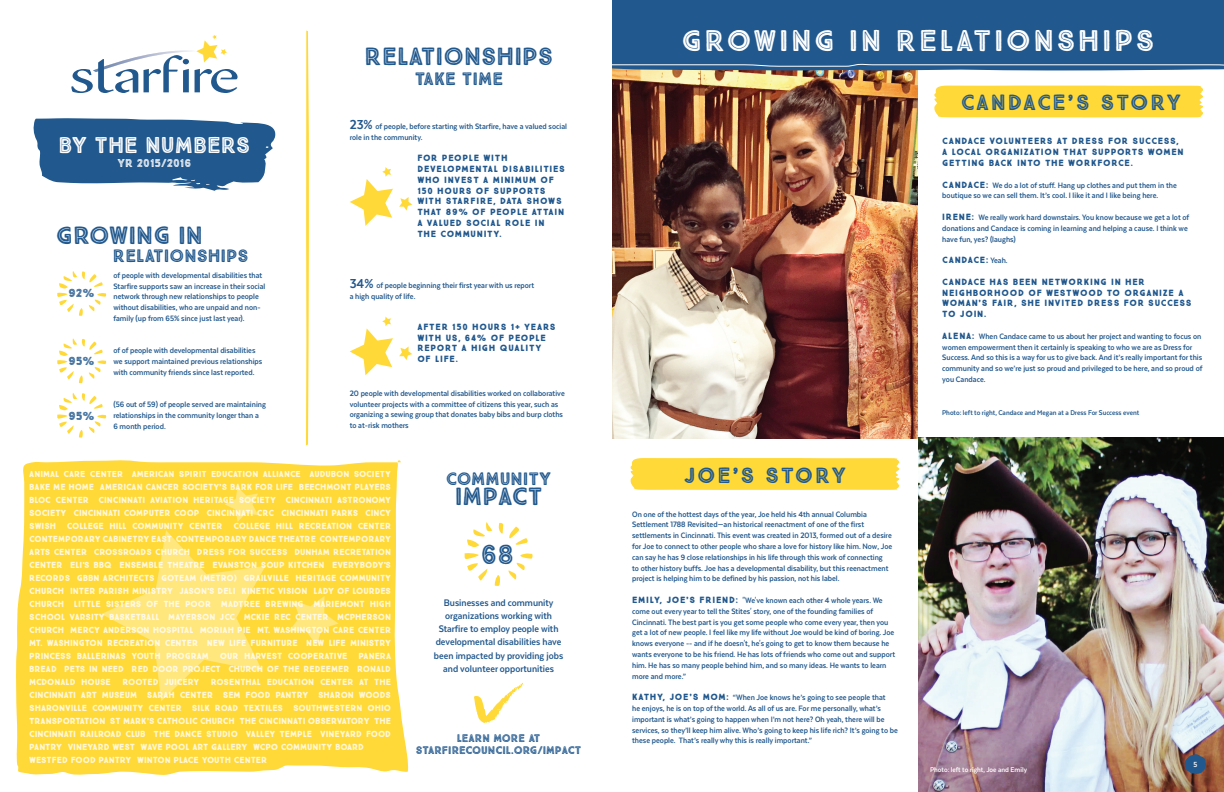
<style>
.page{position:relative;width:1224px;height:792px;background:#fff}
.page>*{position:absolute;margin:0;border:0;box-sizing:border-box;transform-origin:0 0}
.t1{font:900 30px "True North Inline";letter-spacing:.08em;color:#fff}
.t2{font:900 27.5px "True North Inline";color:#21588d}
.t3{font:900 25px "True North Inline";color:#21588d}
.t4{font:900 22.8px "True North Inline";color:#fff}
.t5{font:900 22px "True North Inline";letter-spacing:.08em;color:#21588d}
.t6{font:900 18px "True North Inline";color:#21588d}
.t7{font:900 11.7px "True North Inline";color:#21588d}
.t8{font:900 11.4px "True North Inline";color:#fff}
.t9{font:700 11px/13.2px "Texta Narrow";color:#21588d;text-align:center}
.t10{font:900 11px/12px "True North Inline";color:#21588d;text-align:center}
.t11{font:700 9px/10.8px "Texta Narrow";color:#21588d}
.t12{font:900 9px/10.8px "True North";letter-spacing:.08em;color:#21588d}
.t13{font:900 8.8px/13px "True North";color:#fff;text-align:justify}
.t14{font:700 8.5px "Texta Narrow";color:#fff}
.t15{font:700 8px "Texta Narrow";color:#21588d}
.t16{font:700 8px "Texta Narrow";color:#fff}
.s1{font-size:15px}
.s2{font-family:"True North";font-weight:900}
.s3{font-family:"Texta Narrow";font-weight:700}
</style>
<div class="page">
<svg style="left:630px;top:458px;width:269px;height:32px;background:#ffd93c"></svg>
<img style="left:612px;top:71px;width:306px;height:367px">
<div style="left:612px;top:0;width:612px;height:71px;background:#21588d"></div>
<img style="left:918px;top:438px;width:306px;height:354px">
<svg style="left:612px;top:63px;width:612px;height:7px;background:#44729d"></svg>
<div style="left:934px;top:86px;width:269px;height:31px;background:#ffd938"></div>
<svg style="left:71px;top:35px;width:167px;height:58px"></svg>
<svg style="left:33px;top:118px;width:243px;height:73px"></svg>
<div style="left:127px;top:162px;width:44px;height:18px;background:#21588d"></div>
<svg style="left:509px;top:527px;width:19px;height:18px"></svg>
<svg style="left:509px;top:553px;width:24px;height:27px"></svg>
<svg style="left:465px;top:522px;width:38px;height:64px"></svg>
<svg style="left:474px;top:683px;width:49px;height:40px"></svg>
<svg style="left:16px;top:460px;width:393px;height:315px;background:#ffdc47"></svg>
<svg style="left:101px;top:530px;width:165px;height:171px;background:#ffde55"></svg>
<svg style="left:289px;top:596px;width:50px;height:50px;background:#ffde54"></svg>
<svg style="left:225px;top:487px;width:33px;height:35px"></svg>
<svg style="left:57px;top:271px;width:49px;height:45px"></svg>
<svg style="left:57px;top:338px;width:49px;height:45px"></svg>
<svg style="left:57px;top:393px;width:49px;height:45px"></svg>
<svg style="left:306px;top:31px;width:3px;height:414px"></svg>
<svg style="left:1185px;top:754px;width:21px;height:20px"></svg>
<svg style="left:399px;top:197px;width:13px;height:14px"></svg>
<svg style="left:350px;top:167px;width:43px;height:59px"></svg>
<svg style="left:399px;top:346px;width:13px;height:14px"></svg>
<svg style="left:350px;top:317px;width:43px;height:58px"></svg>
<h3 class="t4" style="left:58px;top:131px;width:194px">BY THE NUMBERS</h3>
<p class="t8" style="left:118px;top:156px;width:75px">YR 2015/2016</p>
<h3 class="t3" style="left:56px;top:220px;width:149px">GROWING IN</h3>
<p class="t7" style="left:69px;top:286px;width:28px">92%</p>
<p class="t7" style="left:68px;top:354px;width:28px">95%</p>
<p class="t7" style="left:68px;top:408px;width:28px">95%</p>
<h3 class="t6" style="left:113px;top:245px;width:137px">RELATIONSHIPS</h3>
<p class="t11" style="left:113px;top:270px;width:153px">of people with developmental disabilities that Starfire supports saw an increase in their social network through new relationships to people without disabilities, who are unpaid and non&shy;family (up from 65% since just last year).</p>
<p class="t11" style="left:113px;top:345px;width:150px">of of people with developmental disabilities we support maintained previous relationships with community friends since last reported.</p>
<p class="t11" style="left:113px;top:399px;width:154px">(56 out of 59) of people served are maintaining relationships in the community longer than a<br>6 month period.</p>
<h3 class="t3" style="left:365px;top:41px;width:190px">RELATIONSHIPS</h3>
<h3 class="t6" style="left:415px;top:68px;width:90px">TAKE TIME</h3>
<p class="t11" style="left:350px;top:121px;width:219px"><span class="s1">23%</span> of people, before starting with Starfire, have a valued social role in the community.</p>
<p class="t12" style="left:417px;top:152px;width:149px">FOR PEOPLE WITH<br>DEVELOPMENTAL DISABILITIES<br>WHO INVEST A MINIMUM OF<br>150 HOURS OF SUPPORTS<br>WITH STARFIRE, DATA SHOWS<br>THAT 89% OF PEOPLE ATTAIN<br>A VALUED SOCIAL ROLE IN<br>THE COMMUNITY.</p>
<p class="t11" style="left:350px;top:280px;width:186px"><span class="s1">34%</span> of people beginning their first year with us report a high quality of life.</p>
<p class="t12" style="left:417px;top:321px;width:140px">AFTER 150 HOURS 1+ YEARS<br>WITH US, 64% OF PEOPLE<br>REPORT A HIGH QUALITY<br>OF LIFE.</p>
<p class="t11" style="left:350px;top:388px;width:217px">20 people with developmental disabilities worked on collaborative volunteer projects with a committee of citizens this year, such as organizing a sewing group that donates baby bibs and burp cloths to at-risk mothers</p>
<p class="t13" style="left:29px;top:468px;width:363px">ANIMAL CARE CENTER AMERICAN SPIRIT EDUCATION ALLIANCE AUDUBON SOCIETY BAKE ME HOME AMERICAN CANCER SOCIETY’S BARK FOR LIFE BEECHMONT PLAYERS BLOC CENTER CINCINNATI AVIATION HERITAGE SOCIETY CINCINNATI ASTRONOMY SOCIETY CINCINNATI COMPUTER COOP CINCINNATI CRC CINCINNATI PARKS CINCY SWISH COLLEGE HILL COMMUNITY CENTER COLLEGE HILL RECREATION CENTER CONTEMPORARY CABINETRY EAST CONTEMPORARY DANCE THEATRE CONTEMPORARY ARTS CENTER CROSSROADS CHURCH DRESS FOR SUCCESS DUNHAM RECRETATION CENTER ELI'S BBQ ENSEMBLE THEATRE EVANSTON SOUP KITCHEN EVERYBODY'S RECORDS GBBN ARCHITECTS GOTEAM (METRO) GRAILVILLE HERITAGE COMMUNITY CHURCH INTER PARISH MINISTRY JASON'S DELI KINETIC VISION LADY OF LOURDES CHURCH LITTLE SISTERS OF THE POOR MADTREE BREWING MARIEMONT HIGH SCHOOL VARSITY BASKETBALL MAYERSON JCC MCKIE REC CENTER MCPHERSON CHURCH MERCY ANDERSON HOSPITAL MORIAH PIE MT. WASHINGTON CARE CENTER MT. WASHINGTON RECREATION CENTER NEW LIFE FURNITURE NEW LIFE MINISTRY PRINCESS BALLERINAS YOUTH PROGRAM OUR HARVEST COOPERATIVE PANERA BREAD PETS IN NEED RED DOOR PROJECT CHURCH OF THE REDEEMER RONALD MCDONALD HOUSE</p>
<p class="t13" style="left:29px;top:676px;width:363px;text-align:left;text-indent:182px">ROSENTHAL EDUCATION CENTER AT THE CINCINNATI ART MUSEUM SARAH CENTER SEM FOOD PANTRY SHARON WOODS SHARONVILLE COMMUNITY CENTER SILK ROAD TEXTILES SOUTHWESTERN OHIO TRANSPORTATION ST MARK’S CATHOLIC CHURCH THE CINCINNATI OBSERVATORY THE CINCINNATI RAILROAD CLUB THE DANCE STUDIO VALLEY TEMPLE VINEYARD FOOD PANTRY VINEYARD WEST WAVE POOL ART GALLERY WCPO COMMUNITY BOARD WESTFED FOOD PANTRY WINTON PLACE YOUTH CENTER</p>
<p class="t13" style="left:122px;top:676px;width:78px">ROOTED JUICERY</p>
<h3 class="t6" style="left:446px;top:468px;width:107px">COMMUNITY</h3>
<h3 class="t3" style="left:455px;top:481px;width:89px">IMPACT</h3>
<h2 class="t2" style="left:481px;top:538px;width:35px">68</h2>
<p class="t9" style="left:434px;top:596px;width:131px">Businesses and community organizations working with<br>Starfire to employ people with developmental disabilities have been impacted by providing jobs and volunteer opportunities</p>
<p class="t10" style="left:416px;top:732px;width:167px">LEARN MORE AT<br>STARFIRECOUNCIL.ORG/IMPACT</p>
<h1 class="t1" style="left:681px;top:23px;width:475px">GROWING IN RELATIONSHIPS</h1>
<h3 class="t5" style="left:961px;top:88px;width:222px">CANDACE’S STORY</h3>
<h3 class="t5" style="left:684px;top:461px;width:164px">JOE’S STORY</h3>
<p class="t11" style="left:632px;top:508px;width:262px">On one of the hottest days of the year, Joe held his 4th annual Columbia Settlement 1788 Revisited—an historical reenactment of one of the first settlements in Cincinnati. This event was created in 2013, formed out of a desire for Joe to connect to other people who share a love for history like him. Now, Joe can say he has 9 close relationships in his life through this work of connecting<br>to other history buffs. Joe has a developmental disability, but this reenactment project is helping him to be defined by his passion, not his label.</p>
<p class="t11" style="left:632px;top:595px;width:264px"><span class="s2">EMILY, JOE’S FRIEND:</span> "We've known each other 4 whole years. We come out every year to tell the Stites' story, one of the founding families of Cincinnati. The best part is you get some people who come every year, then you get a lot of new people. I feel like my life without Joe would be kind of boring. Joe knows everyone -- and if he doesn't, he's going to get to know them because he wants everyone to be his friend. He has lots of friends who come out and support him. He has so many people behind him, and so many ideas. He wants to learn more and more.”</p>
<p class="t11" style="left:632px;top:692px;width:267px"><span class="s2">KATHY, JOE’S MOM:</span> “When Joe knows he’s going to see people that<br>he enjoys, he is on top of the world. As all of us are. For me personally, what’s important is what’s going to happen when I’m not here? Oh yeah, there will be services, so they’ll keep him alive. Who’s going to keep his life rich? It’s going to be these people. That’s really why this is really important.”</p>
<p class="t12" style="left:942px;top:136px;width:243px">CANDACE VOLUNTEERS AT DRESS FOR SUCCESS,<br>A LOCAL ORGANIZATION THAT SUPPORTS WOMEN<br>GETTING BACK INTO THE WORKFORCE.</p>
<p class="t11" style="left:942px;top:179px;width:236px"><span class="s2">CANDACE:</span> We do a lot of stuff. Hang up clothes and put them in the boutique so we can sell them. It’s cool. I like it and I like being here.</p>
<p class="t11" style="left:942px;top:212px;width:248px"><span class="s2">IRENE:</span> We really work hard downstairs. You know because we get a lot of donations and Candace is coming in learning and helping a cause. I think we have fun, yes? (laughs)</p>
<p class="t12" style="left:942px;top:255px;width:67px">CANDACE: <span class="s3">Yeah.</span></p>
<p class="t12" style="left:942px;top:276px;width:251px">CANDACE HAS BEEN NETWORKING IN HER<br>NEIGHBORHOOD OF WESTWOOD TO ORGANIZE A<br>WOMAN’S FAIR, SHE INVITED DRESS FOR SUCCESS<br>TO JOIN.</p>
<p class="t11" style="left:942px;top:331px;width:262px"><span class="s2">ALENA:</span> When Candace came to us about her project and wanting to focus on women empowerment then it certainly is speaking to who we are as Dress for Success. And so this is a way for us to give back. And it’s really important for this community and so we’re just so proud and privileged to be here, and so proud of you Candace.</p>
<p class="t15" style="left:942px;top:408px;width:199px">Photo: left to right, Candace and Megan at a Dress For Success event</p>
<p class="t16" style="left:930px;top:765px;width:99px">Photo: left to right, Joe and Emily</p>
<p class="t14" style="left:1193px;top:760px;width:5px">5</p>
</div>
